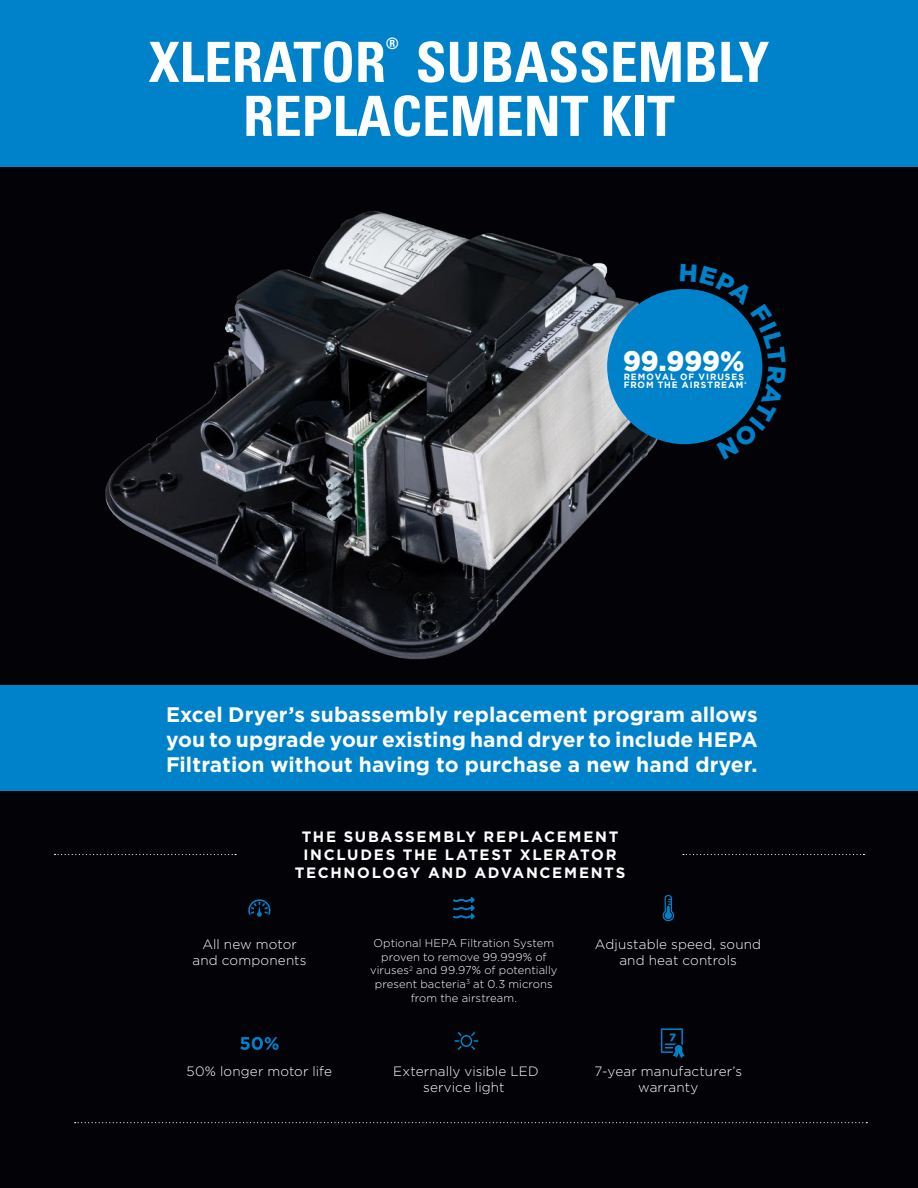
<style>
.page{position:relative;width:918px;height:1188px;background:#fff}
.page>*{position:absolute;margin:0;border:0;box-sizing:border-box;transform-origin:0 0}
.t1{font:700 condensed 55.5px/54px "Univers";color:#fff}
.t2{font:900 28.05px "Gotham";color:#fff;scale:.96 1}
.t3{font:700 21px/25.2px "Gotham HTF";letter-spacing:.005em;color:#fff;text-align:justify}
.t4{font:700 condensed 15.75px "Univers";color:#fff}
.t5{font:700 15px/18px "Gotham HTF";letter-spacing:.115em;color:#fff;text-align:center}
.t6{font:300 13.5px/16.2px "Gotham HTF";letter-spacing:.01em;color:#fff;text-align:center}
.t7{font:300 11.25px/13.6px "Gotham HTF";letter-spacing:.005em;color:#fff;text-align:center}
.t8{font:700 9px/8.1px "Gotham";letter-spacing:.11em;color:#fff;scale:.96 1}
.t9{font:700 3.15px "Gotham";color:#fff;scale:.96 1}
</style>
<div class="page">
<div style="left:0;top:54px;width:918px;height:1134px;background:#030307"></div>
<div style="left:0;top:0;width:918px;height:166px;background:#0082ca"></div>
<svg style="left:455px;top:1032px;width:23px;height:18px"></svg>
<svg style="left:663px;top:895px;width:11px;height:26px"></svg>
<svg style="left:683px;top:854px;width:181px;height:1px"></svg>
<svg style="left:75px;top:1122px;width:792px;height:1px"></svg>
<svg style="left:55px;top:854px;width:181px;height:1px"></svg>
<div style="left:0;top:686px;width:918px;height:105px;background:#0082ca"></div>
<svg style="left:248px;top:899px;width:23px;height:18px"></svg>
<svg style="left:453px;top:897px;width:22px;height:22px"></svg>
<svg style="left:661px;top:1028px;width:24px;height:30px"></svg>
<svg style="left:240px;top:1037px;width:39px;height:13px"></svg>
<img style="left:68px;top:211px;width:628px;height:475px">
<div style="left:607px;top:289px;width:155px;height:155px;background:#0082ca;border-radius:50%"></div>
<svg style="left:680px;top:264px;width:83px;height:196px"></svg>
<h1 class="t1" style="left:149px;top:34px;width:239px">XLERATOR</h1>
<p class="t4" style="left:386px;top:34px;width:15px">®</p>
<h1 class="t1" style="left:243px;top:34px;width:528px;text-indent:173px">SUBASSEMBLY<br>REPLACEMENT KIT</h1>
<h2 class="t2" style="left:623px;top:344px;width:128px">99.999%</h2>
<p class="t8" style="left:624px;top:373px;width:127px">REMOVAL OF VIRUSES<br>FROM THE AIRSTREAM</p>
<p class="t9" style="left:744px;top:381px;width:3px">2</p>
<p class="t3" style="left:166px;top:702px;width:593px">Excel Dryer’s subassembly replacement program allows you to upgrade your existing hand dryer to include HEPA Filtration without having to purchase a new hand dryer.</p>
<p class="t5" style="left:295px;top:828px;width:332px">THE SUBASSEMBLY REPLACEMENT<br>INCLUDES THE LATEST XLERATOR<br>TECHNOLOGY AND ADVANCEMENTS</p>
<p class="t7" style="left:370px;top:936px;width:189px">Optional HEPA Filtration System proven to remove 99.999% of viruses<sup>2</sup> and 99.97% of potentially present bacteria<sup>3</sup> at 0.3 microns from the airstream.</p>
<p class="t6" style="left:193px;top:936px;width:116px">All new motor and components</p>
<p class="t6" style="left:595px;top:936px;width:168px">Adjustable speed, sound and heat controls</p>
<p class="t6" style="left:187px;top:1063px;width:147px">50% longer motor life</p>
<p class="t6" style="left:393px;top:1063px;width:147px">Externally visible LED service light</p>
<p class="t6" style="left:595px;top:1063px;width:149px">7-year manufacturer’s warranty</p>
</div>
